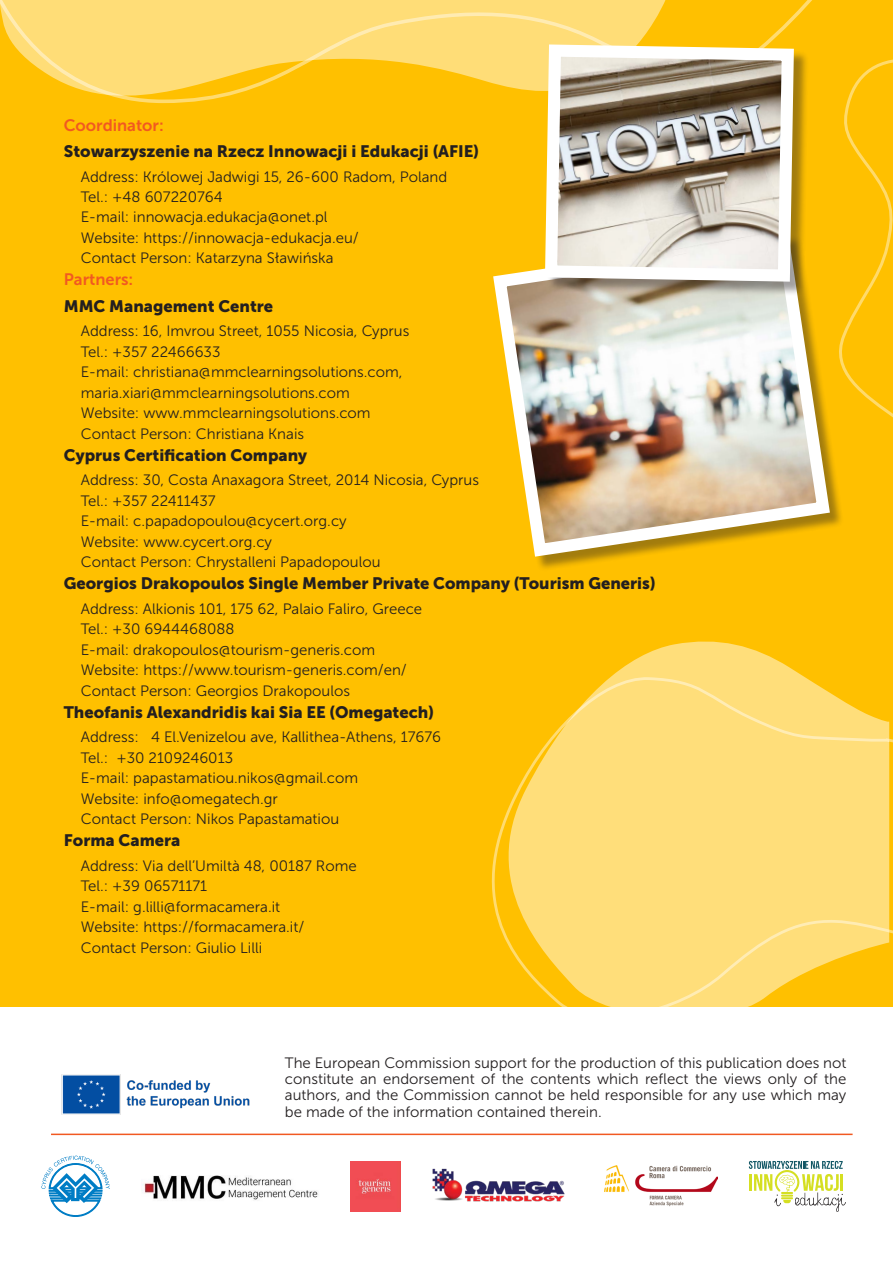
<style>
.page{position:relative;width:893px;height:1263px;background:#ffc000}
.page>*{position:absolute;margin:0;border:0;box-sizing:border-box;transform-origin:0 0}
.t1{font:16.5px "Museo Sans 900";color:#231f20}
.t2{font:16.5px "Museo Sans 700";color:#f15921}
.normal_mniejsze{font:15px/16.2px "Museo Sans 300";color:#231f20;text-align:justify}
</style>
<div class="page">
<svg style="left:611px;top:641px;width:194px;height:36px"></svg>
<svg style="left:490px;top:677px;width:403px;height:331px"></svg>
<div style="left:0;top:1008px;width:893px;height:255px;background:#fff"></div>
<svg style="left:115px;top:0;width:697px;height:104px"></svg>
<svg style="left:844px;top:59px;width:49px;height:359px"></svg>
<svg style="left:0;top:0;width:670px;height:97px;fill:#fd7"></svg>
<div style="left:495px;top:234px;width:349px;height:337px;background:#231f20;opacity:.42"></div>
<img style="left:493px;top:234px;width:344px;height:329px">
<div style="left:547px;top:47px;width:262px;height:250px;background:#231f20;opacity:.42"></div>
<svg style="left:539px;top:38px;width:261px;height:250px;background:#c2b7a1"></svg>
<svg style="left:41px;top:1155px;width:69px;height:62px"></svg>
<img style="left:604px;top:1166px;width:113px;height:41px">
<svg style="left:749px;top:1161px;width:97px;height:51px"></svg>
<img style="left:142px;top:1175px;width:177px;height:25px">
<img style="left:351px;top:1162px;width:49px;height:49px">
<img style="left:432px;top:1168px;width:133px;height:34px">
<img style="left:61px;top:1074px;width:189px;height:41px">
<hr style="left:51px;top:1133px;width:802px;height:2px;background:#f15921">
<p class="t2" style="left:64px;top:116px;width:102px">Coordinator:</p>
<p class="t1" style="left:64px;top:142px;width:417px">Stowarzyszenie na Rzecz Innowacji i Edukacji (AFIE)</p>
<p class="normal_mniejsze" style="left:81px;top:168px;width:368px">Address: Królowej Jadwigi 15, 26-600 Radom, Poland</p>
<p class="normal_mniejsze" style="left:81px;top:189px;width:143px">Tel.: +48 607220764</p>
<p class="normal_mniejsze" style="left:81px;top:209px;width:248px">E-mail: innowacja.edukacja@onet.pl</p>
<p class="normal_mniejsze" style="left:81px;top:230px;width:279px">Website: https://innowacja-edukacja.eu/</p>
<p class="normal_mniejsze" style="left:81px;top:250px;width:254px">Contact Person: Katarzyna Sławińska</p>
<p class="t2" style="left:64px;top:270px;width:71px">Partners:</p>
<p class="t1" style="left:64px;top:296px;width:211px">MMC Management Centre</p>
<p class="normal_mniejsze" style="left:81px;top:323px;width:330px">Address: 16, Imvrou Street, 1055 Nicosia, Cyprus</p>
<p class="normal_mniejsze" style="left:81px;top:344px;width:141px">Tel.: +357 22466633</p>
<p class="normal_mniejsze" style="left:81px;top:364px;width:323px">E-mail: christiana@mmclearningsolutions.com,</p>
<p class="normal_mniejsze" style="left:81px;top:385px;width:271px">maria.xiari@mmclearningsolutions.com</p>
<p class="normal_mniejsze" style="left:81px;top:405px;width:291px">Website: www.mmclearningsolutions.com</p>
<p class="normal_mniejsze" style="left:81px;top:425px;width:225px">Contact Person: Christiana Knais</p>
<p class="t1" style="left:64px;top:445px;width:245px">Cyprus Certification Company</p>
<p class="normal_mniejsze" style="left:81px;top:472px;width:400px">Address: 30, Costa Anaxagora Street, 2014 Nicosia, Cyprus</p>
<p class="normal_mniejsze" style="left:81px;top:493px;width:136px">Tel.: +357 22411437</p>
<p class="normal_mniejsze" style="left:81px;top:513px;width:267px">E-mail: c.papadopoulou@cycert.org.cy</p>
<p class="normal_mniejsze" style="left:81px;top:533px;width:193px">Website: www.cycert.org.cy</p>
<p class="normal_mniejsze" style="left:81px;top:554px;width:301px">Contact Person: Chrystalleni Papadopoulou</p>
<p class="t1" style="left:64px;top:574px;width:593px">Georgios Drakopoulos Single Member Private Company (Tourism Generis)</p>
<p class="normal_mniejsze" style="left:81px;top:601px;width:343px">Address: Alkionis 101, 175 62, Palaio Faliro, Greece</p>
<p class="normal_mniejsze" style="left:81px;top:621px;width:155px">Tel.: +30 6944468088</p>
<p class="normal_mniejsze" style="left:81px;top:642px;width:296px">E-mail: drakopoulos@tourism-generis.com</p>
<p class="normal_mniejsze" style="left:81px;top:662px;width:328px">Website: https://www.tourism-generis.com/en/</p>
<p class="normal_mniejsze" style="left:81px;top:682px;width:271px">Contact Person: Georgios Drakopoulos</p>
<p class="t1" style="left:64px;top:702px;width:372px">Theofanis Alexandridis kai Sia EE (Omegatech)</p>
<p class="normal_mniejsze" style="left:81px;top:729px;width:362px">Address: 4 El.Venizelou ave, Kallithea-Athens, 17676</p>
<p class="normal_mniejsze" style="left:81px;top:750px;width:154px">Tel.: +30 2109246013</p>
<p class="normal_mniejsze" style="left:81px;top:770px;width:279px">E-mail: papastamatiou.nikos@gmail.com</p>
<p class="normal_mniejsze" style="left:81px;top:790px;width:199px">Website: info@omegatech.gr</p>
<p class="normal_mniejsze" style="left:81px;top:811px;width:260px">Contact Person: Nikos Papastamatiou</p>
<p class="t1" style="left:64px;top:831px;width:118px">Forma Camera</p>
<p class="normal_mniejsze" style="left:81px;top:858px;width:277px">Address: Via dell’Umiltà 48, 00187 Rome</p>
<p class="normal_mniejsze" style="left:81px;top:878px;width:128px">Tel.: +39 06571171</p>
<p class="normal_mniejsze" style="left:81px;top:899px;width:201px">E-mail: g.lilli@formacamera.it</p>
<p class="normal_mniejsze" style="left:81px;top:919px;width:225px">Website: https://formacamera.it/</p>
<p class="normal_mniejsze" style="left:81px;top:939px;width:183px">Contact Person: Giulio Lilli</p>
<p class="normal_mniejsze" style="left:285px;top:1055px;width:563px">The European Commission support for the production of this publication does not constitute an endorsement of the contents which reflect the views only of the authors, and the Commission cannot be held responsible for any use which may be made of the information contained therein.</p>
</div>
